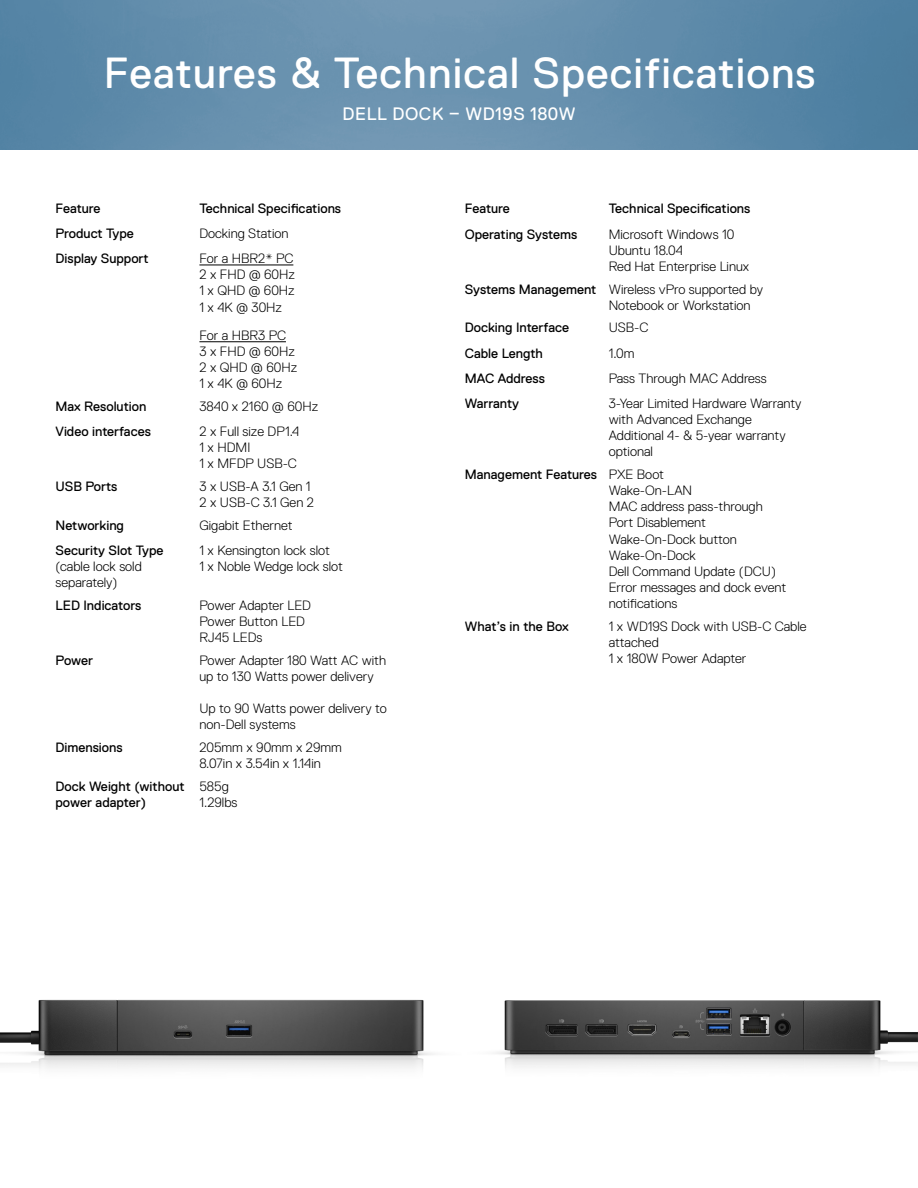
<style>
.page{position:relative;width:918px;height:1188px;background:#fff}
.page>*{position:absolute;margin:0;border:0;box-sizing:border-box;transform-origin:0 0}
.t1{font:43.5px "Dell Replica";letter-spacing:.025em;color:#fff}
.t2{font:18px "Dell Replica";letter-spacing:.035em;color:#fff}
.t3{font:300 13.5px/16.2px "Dell Replica";color:#000}
.t4{font:13.5px/16.2px "Dell Replica";color:#000}
</style>
<div class="page">
<img style="left:0;top:0;width:918px;height:150px">
<img style="left:495px;top:1000px;width:423px;height:67px">
<img style="left:0;top:999px;width:434px;height:69px">
<hr style="left:199px;top:265px;width:94px;height:1px;background:#000">
<hr style="left:199px;top:342px;width:87px;height:1px;background:#000">
<p class="t1" style="left:104px;top:49px;width:713px">Features &amp; Technical Specifications</p>
<p class="t2" style="left:343px;top:104px;width:234px">DELL DOCK – WD19S 180W</p>
<p class="t4" style="left:56px;top:200px;width:47px">Feature</p>
<p class="t4" style="left:199px;top:200px;width:143px">Technical Specifications</p>
<p class="t4" style="left:56px;top:225px;width:80px">Product Type</p>
<p class="t3" style="left:199px;top:225px;width:91px">Docking Station</p>
<p class="t4" style="left:56px;top:250px;width:95px">Display Support</p>
<p class="t3" style="left:199px;top:250px;width:96px">For a HBR2* PC</p>
<p class="t3" style="left:199px;top:266px;width:97px">2 x FHD @ 60Hz</p>
<p class="t3" style="left:199px;top:283px;width:97px">1 x QHD @ 60Hz</p>
<p class="t3" style="left:199px;top:299px;width:84px">1 x 4K @ 30Hz</p>
<p class="t3" style="left:199px;top:327px;width:88px">For a HBR3 PC</p>
<p class="t3" style="left:199px;top:343px;width:97px">3 x FHD @ 60Hz</p>
<p class="t3" style="left:199px;top:359px;width:99px">2 x QHD @ 60Hz</p>
<p class="t3" style="left:199px;top:376px;width:85px">1 x 4K @ 60Hz</p>
<p class="t4" style="left:56px;top:398px;width:92px">Max Resolution</p>
<p class="t3" style="left:199px;top:398px;width:120px">3840 x 2160 @ 60Hz</p>
<p class="t4" style="left:56px;top:423px;width:97px">Video interfaces</p>
<p class="t3" style="left:199px;top:423px;width:102px">2 x Full size DP1.4<br>1 x HDMI<br>1 x MFDP USB-C</p>
<p class="t4" style="left:56px;top:478px;width:63px">USB Ports</p>
<p class="t3" style="left:199px;top:478px;width:116px">3 x USB-A 3.1 Gen 1<br>2 x USB-C 3.1 Gen 2</p>
<p class="t4" style="left:56px;top:517px;width:70px">Networking</p>
<p class="t3" style="left:199px;top:517px;width:95px">Gigabit Ethernet</p>
<p class="t4" style="left:56px;top:542px;width:109px">Security Slot Type</p>
<p class="t3" style="left:56px;top:558px;width:88px">(cable lock sold separately)</p>
<p class="t3" style="left:199px;top:542px;width:145px">1 x Kensington lock slot<br>1 x Noble Wedge lock slot</p>
<p class="t4" style="left:56px;top:597px;width:87px">LED Indicators</p>
<p class="t3" style="left:199px;top:597px;width:113px">Power Adapter LED<br>Power Button LED<br>RJ45 LEDs</p>
<p class="t4" style="left:56px;top:652px;width:39px">Power</p>
<p class="t3" style="left:199px;top:652px;width:188px">Power Adapter 180 Watt AC with up to 130 Watts power delivery</p>
<p class="t3" style="left:199px;top:700px;width:189px">Up to 90 Watts power delivery to non-Dell systems</p>
<p class="t4" style="left:56px;top:739px;width:69px">Dimensions</p>
<p class="t3" style="left:199px;top:739px;width:144px">205mm x 90mm x 29mm<br>8.07in x 3.54in x 1.14in</p>
<p class="t4" style="left:56px;top:778px;width:131px">Dock Weight (without power adapter)</p>
<p class="t3" style="left:199px;top:778px;width:40px">585g<br>1.29lbs</p>
<p class="t4" style="left:465px;top:200px;width:47px">Feature</p>
<p class="t4" style="left:609px;top:200px;width:143px">Technical Specifications</p>
<p class="t4" style="left:465px;top:226px;width:114px">Operating Systems</p>
<p class="t3" style="left:609px;top:226px;width:142px">Microsoft Windows 10<br>Ubuntu 18.04<br>Red Hat Enterprise Linux</p>
<p class="t4" style="left:465px;top:281px;width:133px">Systems Management</p>
<p class="t3" style="left:609px;top:281px;width:156px">Wireless vPro supported by<br>Notebook or Workstation</p>
<p class="t4" style="left:465px;top:320px;width:106px">Docking Interface</p>
<p class="t3" style="left:609px;top:320px;width:41px">USB-C</p>
<p class="t4" style="left:465px;top:345px;width:80px">Cable Length</p>
<p class="t3" style="left:609px;top:345px;width:27px">1.0m</p>
<p class="t4" style="left:465px;top:370px;width:82px">MAC Address</p>
<p class="t3" style="left:609px;top:370px;width:160px">Pass Through MAC Address</p>
<p class="t4" style="left:465px;top:395px;width:56px">Warranty</p>
<p class="t3" style="left:609px;top:395px;width:194px">3-Year Limited Hardware Warranty with Advanced Exchange</p>
<p class="t3" style="left:609px;top:427px;width:178px">Additional 4- &amp; 5-year warranty optional</p>
<p class="t4" style="left:465px;top:466px;width:134px">Management Features</p>
<p class="t3" style="left:609px;top:466px;width:57px">PXE Boot</p>
<p class="t3" style="left:609px;top:482px;width:85px">Wake-On-LAN</p>
<p class="t3" style="left:609px;top:499px;width:156px">MAC address pass-through</p>
<p class="t3" style="left:609px;top:515px;width:99px">Port Disablement</p>
<p class="t3" style="left:609px;top:531px;width:130px">Wake-On-Dock button</p>
<p class="t3" style="left:609px;top:547px;width:89px">Wake-On-Dock</p>
<p class="t3" style="left:609px;top:563px;width:169px">Dell Command Update (DCU)</p>
<p class="t3" style="left:609px;top:580px;width:179px">Error messages and dock event notifications</p>
<p class="t4" style="left:465px;top:618px;width:106px">What’s in the Box</p>
<p class="t3" style="left:609px;top:618px;width:199px">1 x WD19S Dock with USB-C Cable attached<br>1 x 180W Power Adapter</p>
</div>
